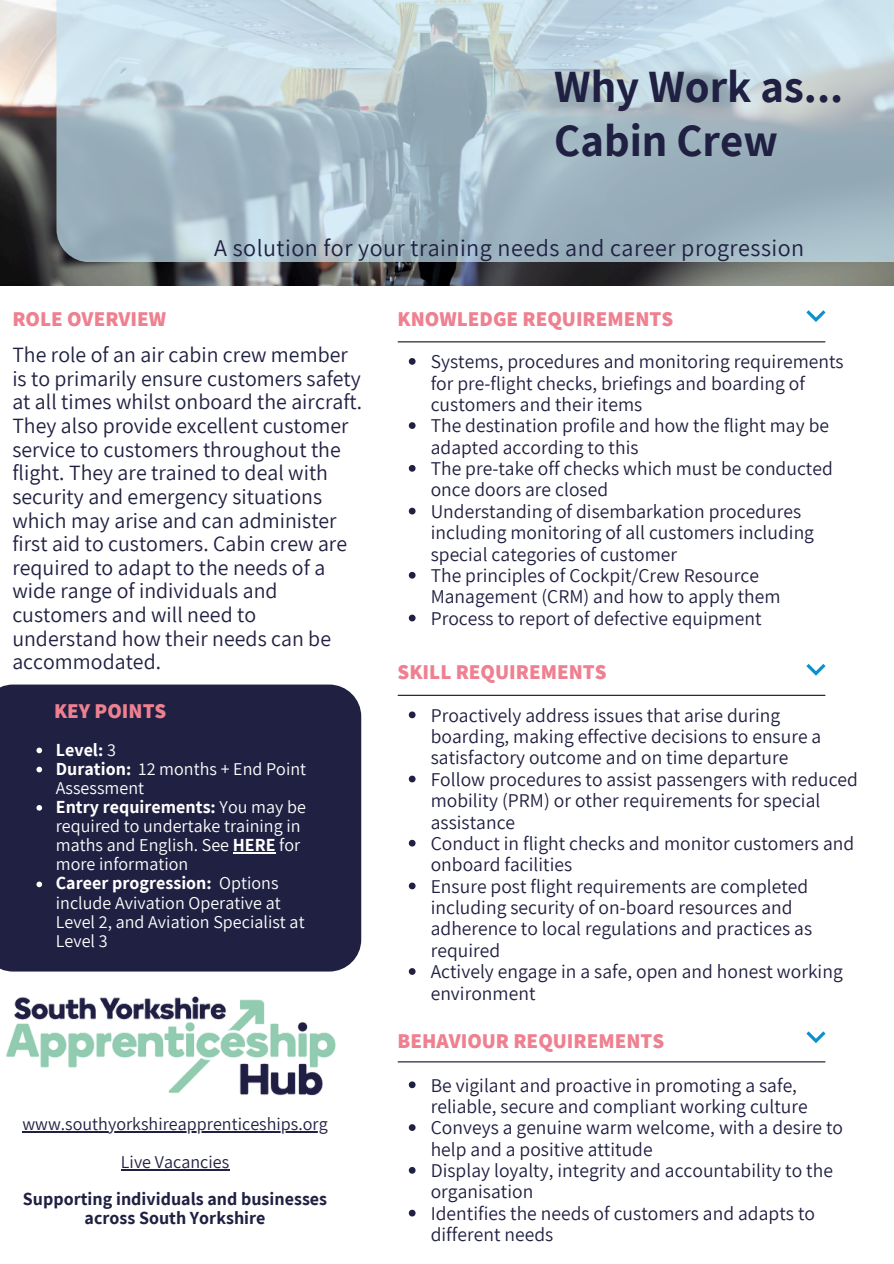
<style>
.page{position:relative;width:894px;height:1264px;background:#fff}
.page>*{position:absolute;margin:0;border:0;box-sizing:border-box;transform-origin:0 0}
.t1{font:700 45px/54px "Assistant";color:#202042}
.t2{font:24px "Assistant";letter-spacing:.02em;color:#202042}
.t3{font:21.75px/23.7px "Assistant";color:#202042}
.t4{font:800 21px "Assistant";color:#ee8090}
.t5{font:19.5px/21.3px "Assistant";color:#202042}
.t6{font:18px/19.2px "Assistant";color:#fff}
.t7{font:700 18px/19.2px "Assistant";color:#202042;text-align:center}
.t8{font:18px "Assistant";color:#202042}
.t9{font:700 18px "Assistant";color:#fff}
.s1{font-weight:400}
.s2{font-weight:700}
</style>
<div class="page">
<img style="left:0;top:0;width:892px;height:285px">
<svg style="left:56px;top:0;width:837px;height:262px;background:#aec1cb"></svg>
<hr style="left:398px;top:341px;width:426px;height:1px;background:#0b1623">
<hr style="left:398px;top:694px;width:426px;height:2px;background:#0b1623">
<hr style="left:398px;top:1061px;width:426px;height:1px;background:#0b1623">
<svg style="left:806px;top:310px;width:19px;height:12px"></svg>
<svg style="left:806px;top:1031px;width:19px;height:12px"></svg>
<img style="left:6px;top:996px;width:330px;height:100px">
<svg style="left:408px;top:358px;width:7px;height:7px"></svg>
<svg style="left:408px;top:422px;width:7px;height:7px"></svg>
<svg style="left:408px;top:465px;width:7px;height:6px"></svg>
<svg style="left:408px;top:507px;width:7px;height:7px"></svg>
<svg style="left:408px;top:572px;width:7px;height:6px"></svg>
<svg style="left:408px;top:614px;width:7px;height:7px"></svg>
<svg style="left:408px;top:711px;width:7px;height:7px"></svg>
<svg style="left:408px;top:775px;width:7px;height:7px"></svg>
<svg style="left:408px;top:839px;width:7px;height:7px"></svg>
<svg style="left:408px;top:882px;width:7px;height:7px"></svg>
<svg style="left:408px;top:968px;width:7px;height:6px"></svg>
<div style="left:0;top:684px;width:361px;height:287px;background:#202042"></div>
<svg style="left:36px;top:747px;width:6px;height:6px"></svg>
<svg style="left:36px;top:766px;width:6px;height:6px"></svg>
<svg style="left:36px;top:805px;width:6px;height:5px"></svg>
<hr style="left:233px;top:852px;width:42px;height:1px;background:#fff">
<svg style="left:36px;top:881px;width:6px;height:6px"></svg>
<svg style="left:806px;top:664px;width:19px;height:11px"></svg>
<hr style="left:22px;top:1131px;width:306px;height:1px;background:#202042">
<hr style="left:121px;top:1169px;width:108px;height:1px;background:#202042">
<svg style="left:408px;top:1081px;width:7px;height:7px"></svg>
<svg style="left:408px;top:1124px;width:7px;height:6px"></svg>
<svg style="left:408px;top:1167px;width:7px;height:6px"></svg>
<svg style="left:408px;top:1209px;width:7px;height:7px"></svg>
<p class="t1" style="left:554px;top:59px;width:290px">Why Work as...<br>Cabin Crew</p>
<p class="t4" style="left:12px;top:305px;width:155px">ROLE OVERVIEW</p>
<p class="t2" style="left:214px;top:231px;width:591px">A solution for your training needs and career progression</p>
<h3 class="t4" style="left:397px;top:305px;width:277px">KNOWLEDGE REQUIREMENTS</h3>
<p class="t3" style="left:12px;top:342px;width:351px">The role of an air cabin crew member is to primarily ensure customers safety at all times whilst onboard the aircraft.<br>They also provide excellent customer service to customers throughout the flight. They are trained to deal with security and emergency situations which may arise and can administer first aid to customers. Cabin crew are required to adapt to the needs of a wide range of individuals and customers and will need to understand how their needs can be accommodated.</p>
<h5 class="t4" style="left:54px;top:696px;width:114px">KEY POINTS</h5>
<p class="t9" style="left:56px;top:737px;width:62px">Level: <span class="s1">3</span></p>
<p class="t6" style="left:56px;top:758px;width:252px"><span class="s2">Duration:</span> 12 months + End Point<br>Assessment</p>
<p class="t6" style="left:56px;top:796px;width:251px"><span class="s2">Entry requirements:</span> You may be required to undertake training in maths and English. See <span class="s2">HERE</span> for more information</p>
<p class="t6" style="left:56px;top:873px;width:250px"><span class="s2">Career progression:</span> Options include Avivation Operative at<br>Level 2, and Aviation Specialist at<br>Level 3</p>
<p class="t8" style="left:22px;top:1111px;width:307px">www.southyorkshireapprenticeships.org</p>
<h3 class="t8" style="left:121px;top:1149px;width:110px">Live Vacancies</h3>
<p class="t7" style="left:23px;top:1188px;width:305px">Supporting individuals and businesses across South Yorkshire</p>
<h1 class="t5" style="left:430px;top:350px;width:414px">Systems, procedures and monitoring requirements for pre-flight checks, briefings and boarding of customers and their items</h1>
<h2 class="t5" style="left:430px;top:414px;width:400px">The destination profile and how the flight may be adapted according to this</h2>
<h3 class="t5" style="left:430px;top:457px;width:403px">The pre-take off checks which must be conducted once doors are closed</h3>
<h3 class="t5" style="left:430px;top:500px;width:385px">Understanding of disembarkation procedures including monitoring of all customers including special categories of customer</h3>
<p class="t5" style="left:430px;top:564px;width:351px">The principles of Cockpit/Crew Resource<br>Management (CRM) and how to apply them</p>
<h2 class="t5" style="left:430px;top:607px;width:332px">Process to report of defective equipment</h2>
<p class="t4" style="left:397px;top:657px;width:210px">SKILL REQUIREMENTS</p>
<p class="t5" style="left:430px;top:703px;width:392px">Proactively address issues that arise during boarding, making effective decisions to ensure a satisfactory outcome and on time departure</p>
<p class="t5" style="left:430px;top:768px;width:428px">Follow procedures to assist passengers with reduced mobility (PRM) or other requirements for special assistance</p>
<p class="t5" style="left:430px;top:832px;width:425px">Conduct in flight checks and monitor customers and onboard facilities</p>
<p class="t5" style="left:430px;top:874px;width:383px">Ensure post flight requirements are completed including security of on-board resources and adherence to local regulations and practices as required</p>
<p class="t5" style="left:430px;top:960px;width:413px">Actively engage in a safe, open and honest working environment</p>
<p class="t4" style="left:397px;top:1026px;width:268px">BEHAVIOUR REQUIREMENTS</p>
<p class="t5" style="left:430px;top:1073px;width:378px">Be vigilant and proactive in promoting a safe, reliable, secure and compliant working culture</p>
<p class="t5" style="left:430px;top:1116px;width:414px">Conveys a genuine warm welcome, with a desire to help and a positive attitude</p>
<p class="t5" style="left:430px;top:1159px;width:403px">Display loyalty, integrity and accountability to the organisation</p>
<p class="t5" style="left:430px;top:1201px;width:386px">Identifies the needs of customers and adapts to different needs</p>
</div>
